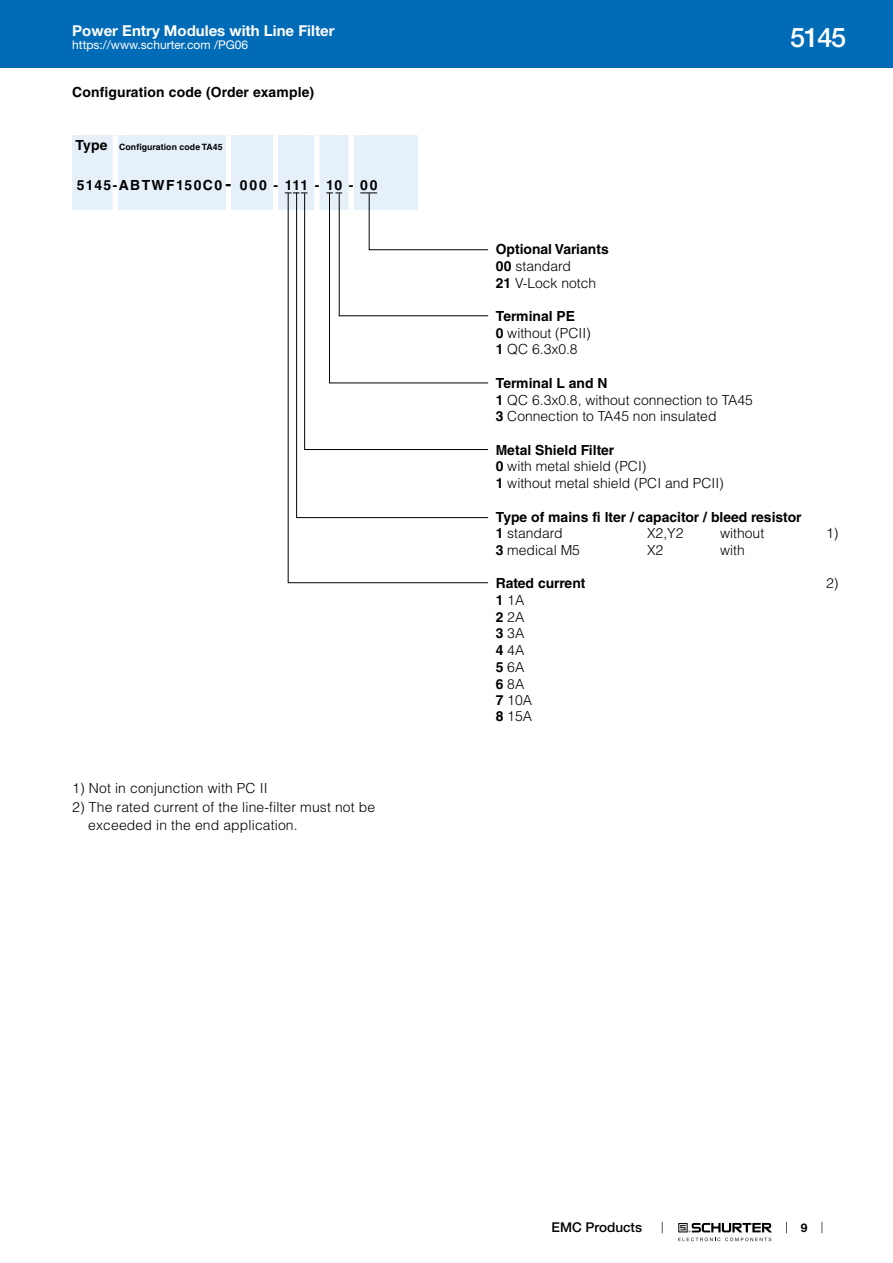
<style>
.page{position:relative;width:893px;height:1263px;background:#fff}
.page>*{position:absolute;margin:0;border:0;box-sizing:border-box;transform-origin:0 0}
.t1{font:500 27px "Helvetica Neue LT";color:#fff}
.t2{font:700 15px "Helvetica Neue LT";color:#fff}
.t3{font:300 13.95px/16.5px "Helvetica LT Std";color:#000}
.t4{font:700 13.95px/16.6px "Helvetica LT Std";color:#000}
.t5{font:700 13.95px "Helvetica LT Std";letter-spacing:.1em;color:#000}
.t6{font:500 13.5px "Helvetica Neue LT";color:#000}
.t7{font:12px "Helvetica Neue LT";color:#fff}
.t8{font:700 12px "Helvetica Neue LT";color:#000}
.t9{font:700 8.7px "Helvetica LT Std";letter-spacing:.01em;color:#000}
.s1{font-size:13.95px}
.s2{font-size:17.4px}
.s3{font-weight:300}
.s4{font-weight:700}
</style>
<div class="page">
<svg style="left:678px;top:1223px;width:94px;height:18px"></svg>
<div style="left:0;top:0;width:893px;height:68px;background:#006bb6"></div>
<div style="left:72px;top:135px;width:346px;height:75px;background:#e6f0f8"></div>
<div style="left:113px;top:135px;width:5px;height:83px;background:#fff"></div>
<div style="left:226px;top:135px;width:5px;height:83px;background:#fff"></div>
<div style="left:314px;top:130px;width:6px;height:94px;background:#fff"></div>
<div style="left:349px;top:130px;width:5px;height:94px;background:#fff"></div>
<div style="left:273px;top:130px;width:5px;height:94px;background:#fff"></div>
<svg style="left:287px;top:192px;width:202px;height:392px"></svg>
<p class="t2" style="left:72px;top:21px;width:264px">Power Entry Modules with Line Filter</p>
<p class="t7" style="left:72px;top:38px;width:178px">https://www.schurter.com /PG06</p>
<p class="t4" style="left:72px;top:83px;width:243px">Configuration code (Order example)</p>
<p class="t9" style="left:75px;top:142px;width:149px"><span class="s1">Type</span> Configuration code TA45</p>
<p class="t5" style="left:77px;top:176px;width:302px">5145-ABTWF150C0 <span class="s2">-</span> 000 - 111 - 10 - 00</p>
<p class="t3" style="left:72px;top:780px;width:197px">1) Not in conjunction with PC II</p>
<p class="t3" style="left:88px;top:797px;width:288px;line-height:18.3px;text-indent:-16px">2) The rated current of the line-filter must not be exceeded in the end application.</p>
<h1 class="t1" style="left:790px;top:21px;width:57px">5145</h1>
<p class="t4" style="left:496px;top:241px;width:115px">Optional Variants<br>00 <span class="s3">standard<br></span>21 <span class="s3">V-Lock notch</span></p>
<p class="t3" style="left:496px;top:308px;width:97px"><span class="s4">Terminal PE<br>0</span> without (PCII)<br><span class="s4">1</span> QC 6.3x0.8</p>
<p class="t3" style="left:496px;top:374px;width:259px"><span class="s4">Terminal L and N<br>1</span> QC 6.3x0.8, without connection to TA45<br><span class="s4">3</span> Connection to TA45 non insulated</p>
<p class="t3" style="left:496px;top:441px;width:230px"><span class="s4">Metal Shield Filter<br>0</span> with metal shield (PCI)<br><span class="s4">1</span> without metal shield (PCI and PCII)</p>
<p class="t4" style="left:496px;top:508px;width:307px">Type of mains fi lter / capacitor / bleed resistor<br>1 <span class="s3">standard</span></p>
<p class="t3" style="left:647px;top:525px;width:38px">X2,Y2</p>
<p class="t3" style="left:720px;top:525px;width:46px">without</p>
<p class="t3" style="left:826px;top:525px;width:14px">1)</p>
<p class="t3" style="left:496px;top:542px;width:86px"><span class="s4">3</span> medical M5</p>
<p class="t3" style="left:647px;top:542px;width:18px">X2</p>
<p class="t3" style="left:720px;top:542px;width:26px">with</p>
<p class="t4" style="left:496px;top:575px;width:91px">Rated current</p>
<p class="t3" style="left:826px;top:575px;width:14px">2)</p>
<p class="t3" style="left:496px;top:592px;width:38px"><span class="s4">1</span> 1A<br><span class="s4">2</span> 2A<br><span class="s4">3</span> 3A<br><span class="s4">4</span> 4A<br><span class="s4">5</span> 6A<br><span class="s4">6</span> 8A<br><span class="s4">7</span> 10A<br><span class="s4">8</span> 15A</p>
<p class="t6" style="left:552px;top:1219px;width:92px">EMC Products</p>
<p class="t8" style="left:801px;top:1220px;width:8px">9</p>
</div>
